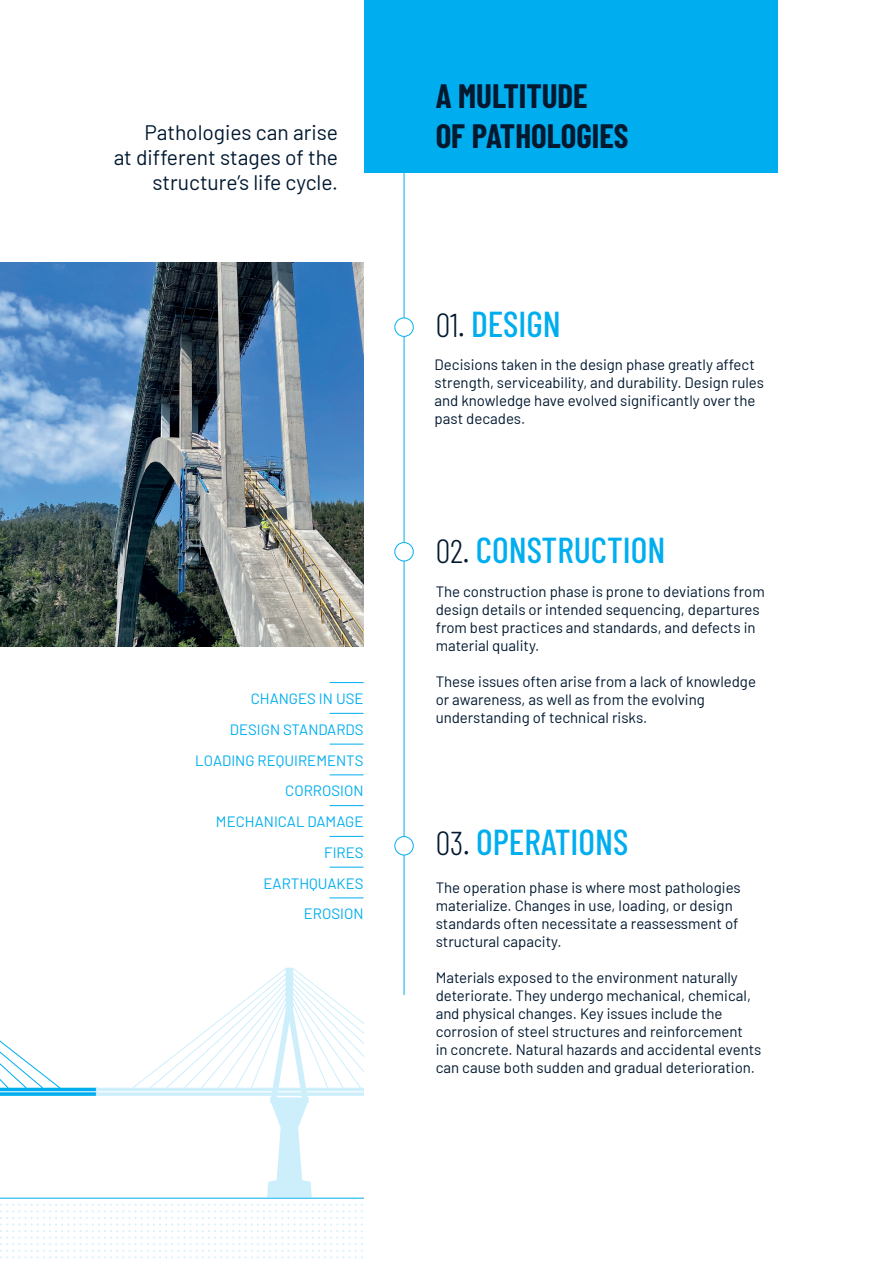
<style>
.page{position:relative;width:893px;height:1263px;background:#fff}
.page>*{position:absolute;margin:0;border:0;box-sizing:border-box;transform-origin:0 0}
.Titre_2{font:500 36px "Barlow Condensed";color:#00aeef}
.TItre_1{font:700 33px "Barlow Condensed";color:#021930}
.Texte_courant{font:21px/25.2px "Barlow";color:#021930;text-align:right}
.Texte_courant-2{font:15px/18px "Barlow";color:#021930}
.Liste_pathologies{font:15px "Barlow";color:#00aeef}
.s1{font-weight:300;font-size:33px;color:#021930}
</style>
<div class="page">
<div style="left:364px;top:0;width:413px;height:173px;background:#00aeef"></div>
<hr style="left:330px;top:682px;width:34px;height:1px;background:#00aeef">
<hr style="left:330px;top:713px;width:34px;height:1px;background:#00aeef">
<hr style="left:330px;top:744px;width:34px;height:1px;background:#00aeef">
<hr style="left:330px;top:775px;width:34px;height:1px;background:#00aeef">
<hr style="left:330px;top:805px;width:34px;height:1px;background:#00aeef">
<hr style="left:330px;top:836px;width:34px;height:1px;background:#00aeef">
<hr style="left:330px;top:867px;width:34px;height:1px;background:#00aeef">
<hr style="left:330px;top:898px;width:34px;height:1px;background:#00aeef">
<img style="left:0;top:263px;width:364px;height:383px">
<svg style="left:0;top:1204px;width:363px;height:55px"></svg>
<svg style="left:0;top:1040px;width:96px;height:56px"></svg>
<svg style="left:96px;top:968px;width:268px;height:229px"></svg>
<hr style="left:0;top:1198px;width:364px;height:1px;background:#00aeef">
<hr style="left:404px;top:0;width:1px;height:995px;background:#00aeef">
<div style="left:395px;top:543px;width:18px;height:18px;background:#fff;border-radius:50%"></div>
<div style="left:394px;top:542px;width:20px;height:19px;border:1px solid #00aeef;border-radius:50%"></div>
<div style="left:395px;top:836px;width:18px;height:19px;background:#fff;border-radius:50%"></div>
<div style="left:394px;top:836px;width:20px;height:19px;border:1px solid #00aeef;border-radius:50%"></div>
<div style="left:395px;top:318px;width:18px;height:18px;background:#fff;border-radius:50%"></div>
<div style="left:394px;top:318px;width:20px;height:19px;border:1px solid #00aeef;border-radius:50%"></div>
<p class="Texte_courant" style="left:114px;top:118px;width:226px">Pathologies can arise<br>at different stages of the structure’s life cycle.</p>
<p class="Liste_pathologies" style="left:251px;top:688px;width:114px">CHANGES IN USE</p>
<p class="Liste_pathologies" style="left:230px;top:718px;width:135px">DESIGN STANDARDS</p>
<p class="Liste_pathologies" style="left:195px;top:749px;width:170px">LOADING REQUIREMENTS</p>
<p class="Liste_pathologies" style="left:285px;top:780px;width:80px">CORROSION</p>
<p class="Liste_pathologies" style="left:216px;top:811px;width:149px">MECHANICAL DAMAGE</p>
<p class="Liste_pathologies" style="left:324px;top:841px;width:41px">FIRES</p>
<p class="Liste_pathologies" style="left:264px;top:872px;width:102px">EARTHQUAKES</p>
<p class="Liste_pathologies" style="left:304px;top:903px;width:61px">EROSION</p>
<p class="TItre_1" style="left:436px;top:73px;width:153px">A MULTITUDE</p>
<p class="TItre_1" style="left:436px;top:112px;width:194px">OF PATHOLOGIES</p>
<p class="Titre_2" style="left:436px;top:298px;width:127px"><span class="s1">01.</span> DESIGN</p>
<p class="Texte_courant-2" style="left:435px;top:354px;width:331px">Decisions taken in the design phase greatly affect strength, serviceability, and durability. Design rules and knowledge have evolved significantly over the past decades.</p>
<p class="Titre_2" style="left:436px;top:525px;width:231px"><span class="s1">02.</span> CONSTRUCTION</p>
<p class="Texte_courant-2" style="left:436px;top:581px;width:331px">The construction phase is prone to deviations from design details or intended sequencing, departures from best practices and standards, and defects in material quality.</p>
<p class="Texte_courant-2" style="left:436px;top:671px;width:322px">These issues often arise from a lack of knowledge or awareness, as well as from the evolving understanding of technical risks.</p>
<p class="Titre_2" style="left:436px;top:817px;width:194px"><span class="s1">03.</span> OPERATIONS</p>
<p class="Texte_courant-2" style="left:436px;top:877px;width:307px">The operation phase is where most pathologies materialize. Changes in use, loading, or design standards often necessitate a reassessment of structural capacity.</p>
<p class="Texte_courant-2" style="left:436px;top:967px;width:327px">Materials exposed to the environment naturally deteriorate. They undergo mechanical, chemical, and physical changes. Key issues include the corrosion of steel structures and reinforcement<br>in concrete. Natural hazards and accidental events can cause both sudden and gradual deterioration.</p>
</div>
